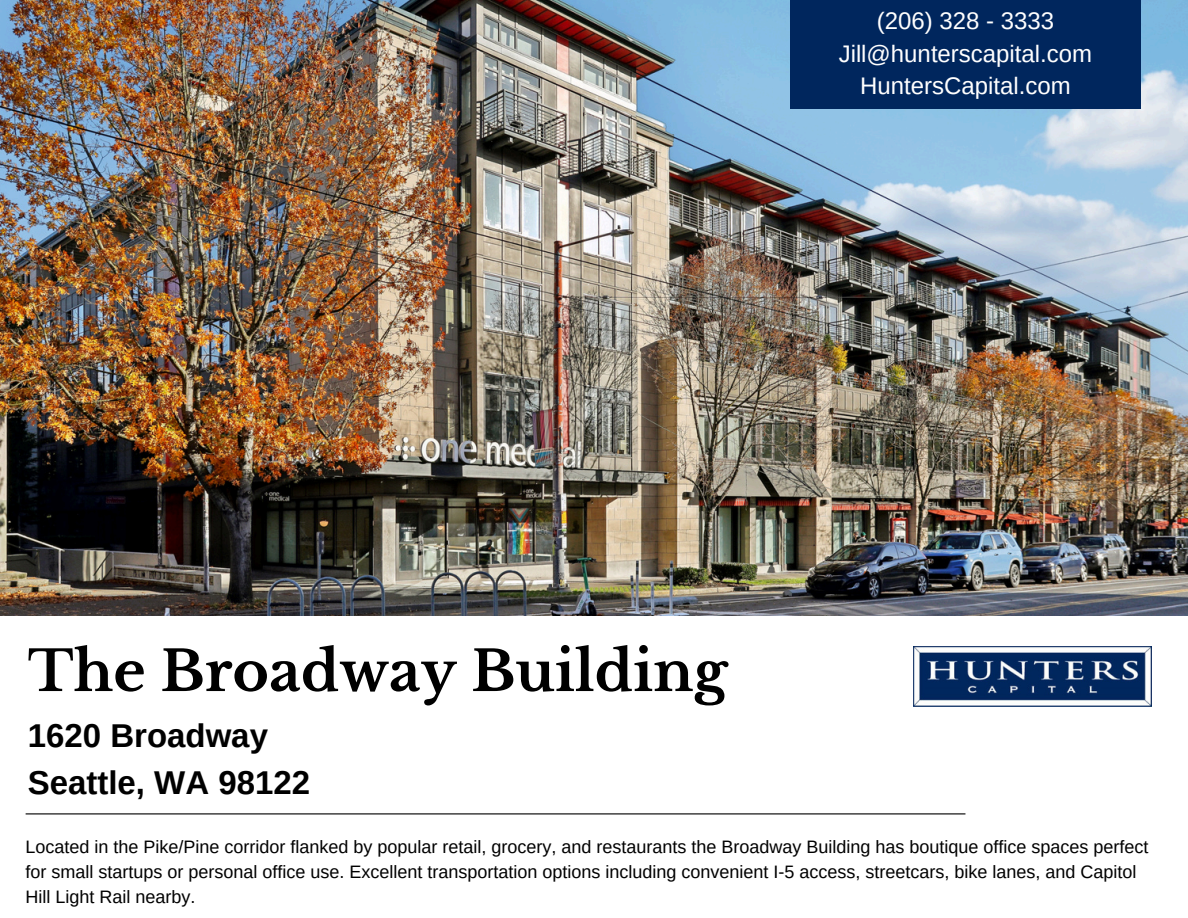
<style>
.page{position:relative;width:1188px;height:918px;background:#fff}
.page>*{position:absolute;margin:0;border:0;box-sizing:border-box;transform-origin:0 0}
.t1{font:700 55.5px "Libre Baskerville";color:#000}
.t2{font:700 33px/46.2px "Arimo";color:#000}
.t3{font:24px/32.7px "Arimo";color:#fff;text-align:center}
.t4{font:18px/24.8px "Arimo";color:#000}
</style>
<div class="page">
<img style="left:913px;top:647px;width:239px;height:59px">
<img style="left:0;top:0;width:1188px;height:615px">
<div style="left:790px;top:0;width:351px;height:109px;background:#00265d"></div>
<hr style="left:26px;top:813px;width:939px;height:1px;background:#000">
<h1 class="t3" style="left:839px;top:4px;width:255px">(206) 328 - 3333<br>Jill@hunterscapital.com<br>HuntersCapital.com</h1>
<p class="t1" style="left:28px;top:637px;width:701px">The Broadway Building</p>
<h3 class="t2" style="left:28px;top:713px;width:284px">1620 Broadway<br>Seattle, WA 98122</h3>
<p class="t4" style="left:26px;top:835px;width:1124px">Located in the Pike/Pine corridor flanked by popular retail, grocery, and restaurants the Broadway Building has boutique office spaces perfect for small startups or personal office use. Excellent transportation options including convenient I-5 access, streetcars, bike lanes, and Capitol<br>Hill Light Rail nearby.</p>
</div>
